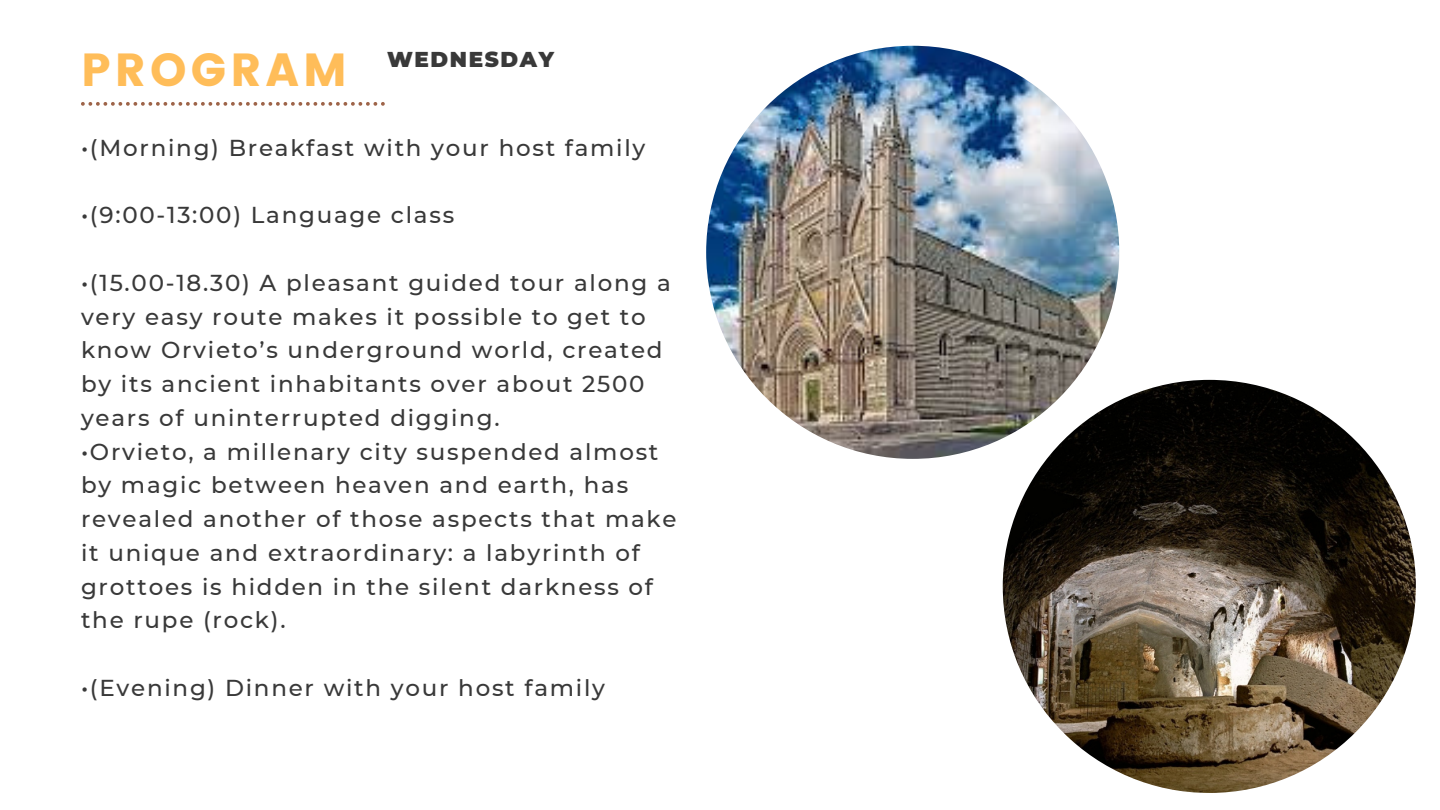
<style>
.page{position:relative;width:1440px;height:810px;background:#fff}
.page>*{position:absolute;margin:0;border:0;box-sizing:border-box;transform-origin:0 0}
.t1{font:46.3px "Poppins";letter-spacing:.09em;color:#ffbd59}
.t2{font:500 23px/33.8px "Montserrat";letter-spacing:.075em;color:#393939}
.t3{font:900 21.5px "Montserrat";letter-spacing:.075em;color:#393939}
</style>
<div class="page">
<svg style="left:81px;top:102px;width:304px;height:4px"></svg>
<img style="left:706px;top:46px;width:413px;height:413px;border-radius:50%">
<img style="left:1003px;top:380px;width:413px;height:413px;border-radius:50%">
<p class="t1" style="left:81px;top:43px;width:267px">PROGRAM</p>
<p class="t3" style="left:387px;top:46px;width:169px">WEDNESDAY</p>
<p class="t2" style="left:81px;top:131px;width:566px">•(Morning) Breakfast with your host family</p>
<p class="t2" style="left:81px;top:198px;width:375px">•(9:00-13:00) Language class</p>
<p class="t2" style="left:81px;top:266px;width:591px">•(15.00-18.30) A pleasant guided tour along a very easy route makes it possible to get to know Orvieto’s underground world, created by its ancient inhabitants over about 2500 years of uninterrupted digging.</p>
<p class="t2" style="left:81px;top:434px;width:597px">•Orvieto, a millenary city suspended almost by magic between heaven and earth, has revealed another of those aspects that make it unique and extraordinary: a labyrinth of grottoes is hidden in the silent darkness of the rupe (rock).</p>
<p class="t2" style="left:81px;top:671px;width:526px">•(Evening) Dinner with your host family</p>
</div>
